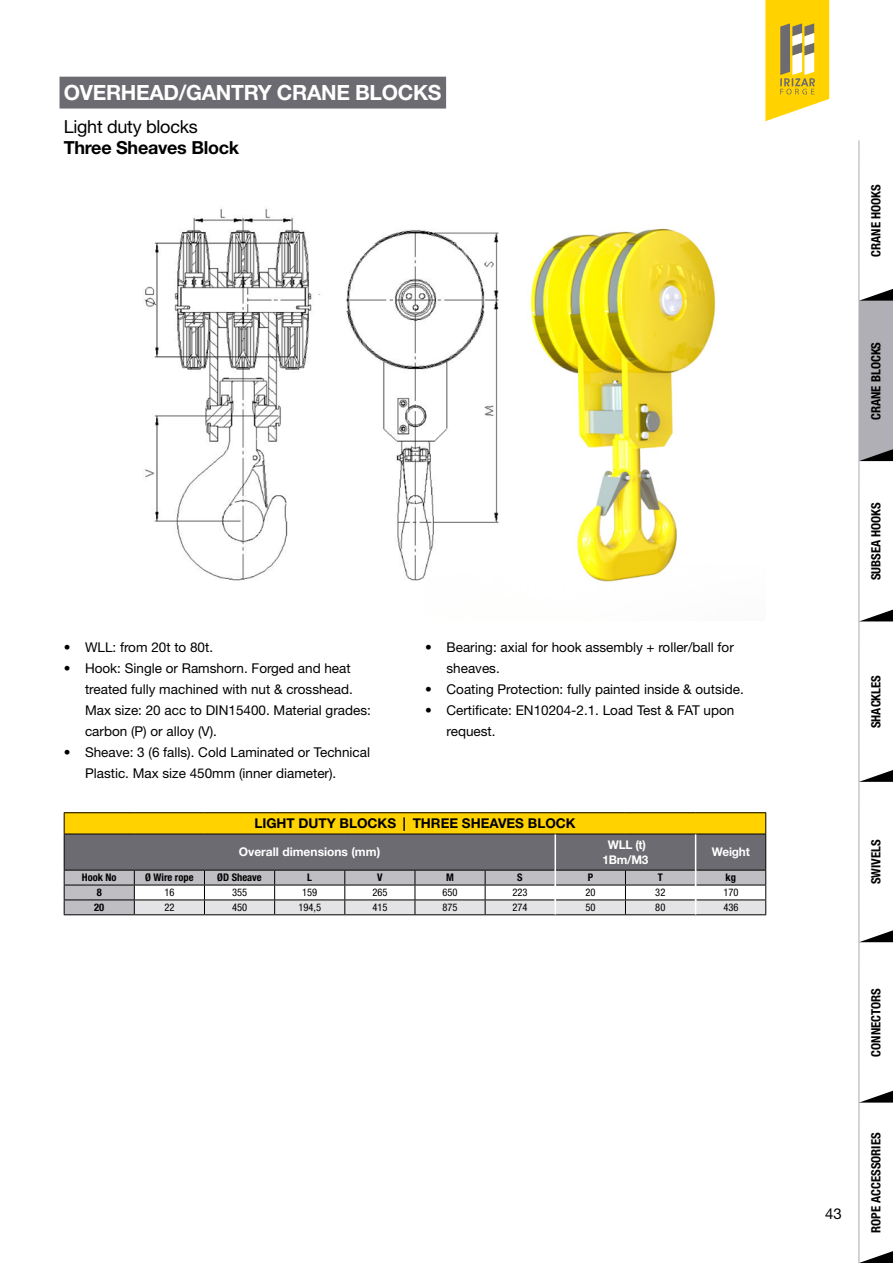
<style>
.page{position:relative;width:893px;height:1263px;background:#fff}
.page>*{position:absolute;margin:0;border:0;box-sizing:border-box;transform-origin:0 0}
.Product_Heading{font:700 21px "Helvetica Neue LT Std";letter-spacing:-.015em;color:#fff}
.Product_Subheading_B{font:700 18px "Helvetica Neue LT Std";letter-spacing:-.015em;color:#000}
.Product_Subheading{font:18px "Helvetica Neue LT Std";letter-spacing:-.015em;color:#000}
.t1{font:15px "Helvetica Neue LT Std";color:#000}
.Product_Body_Bullits{font:13.5px/21px "Helvetica Neue LT Std";color:#000}
.Product_Tabel_Headin{font:700 13.5px "Helvetica Neue LT Std";color:#000}
.t2{font:700 condensed 12.75px "Helvetica Neue LT Std";color:#000}
.Product_Tabel_Subhea{font:700 12px "Helvetica Neue LT Std";color:#fff}
.Product_Tabel_Body{font:condensed 10.5px "Helvetica Neue LT Std";color:#000}
.Product_Tabel_Body_B{font:700 condensed 10.5px "Helvetica Neue LT Std";color:#000}
</style>
<div class="page">
<div style="left:60px;top:77px;width:386px;height:32px;background:#6c6b71"></div>
<hr style="left:64px;top:812px;width:70px;height:1px;background:#000">
<hr style="left:134px;top:812px;width:70px;height:1px;background:#000">
<hr style="left:204px;top:812px;width:71px;height:1px;background:#000">
<hr style="left:275px;top:812px;width:70px;height:1px;background:#000">
<hr style="left:345px;top:812px;width:70px;height:1px;background:#000">
<hr style="left:415px;top:812px;width:70px;height:1px;background:#000">
<hr style="left:485px;top:812px;width:70px;height:1px;background:#000">
<hr style="left:555px;top:812px;width:70px;height:1px;background:#000">
<hr style="left:625px;top:812px;width:71px;height:1px;background:#000">
<hr style="left:696px;top:812px;width:70px;height:1px;background:#000">
<svg style="left:64px;top:813px;width:702px;height:102px;background:#b1a781"></svg>
<img style="left:144px;top:208px;width:281px;height:373px">
<img style="left:425px;top:228px;width:291px;height:354px">
<svg style="left:765px;top:0;width:64px;height:121px"></svg>
<svg style="left:860px;top:289px;width:33px;height:974px"></svg>
<hr style="left:859px;top:140px;width:1px;height:1123px;background:#afafb5">
<p class="Product_Heading" style="left:64px;top:80px;width:379px">OVERHEAD/GANTRY CRANE BLOCKS</p>
<p class="Product_Subheading" style="left:64px;top:116px;width:136px">Light duty blocks</p>
<p class="Product_Subheading_B" style="left:64px;top:136px;width:177px">Three Sheaves Block</p>
<p class="Product_Body_Bullits" style="left:64px;top:636px;width:151px">• WLL: from 20t to 80t.</p>
<p class="Product_Body_Bullits" style="left:85px;top:657px;width:287px;text-indent:-21px">• Hook: Single or Ramshorn. Forged and heat treated fully machined with nut &amp; crosshead.<br>Max size: 20 acc to DIN15400. Material grades: carbon (P) or alloy (V).</p>
<p class="Product_Body_Bullits" style="left:85px;top:741px;width:287px;text-indent:-21px">• Sheave: 3 (6 falls). Cold Laminated or Technical<br>Plastic. Max size 450mm (inner diameter).</p>
<p class="Product_Body_Bullits" style="left:446px;top:636px;width:289px;text-indent:-21px">• Bearing: axial for hook assembly + roller/ball for sheaves.</p>
<p class="Product_Body_Bullits" style="left:425px;top:678px;width:320px">• Coating Protection: fully painted inside &amp; outside.</p>
<p class="Product_Body_Bullits" style="left:446px;top:699px;width:289px;text-indent:-21px">• Certificate: EN10204-2.1. Load Test &amp; FAT upon request.</p>
<p class="Product_Tabel_Headin" style="left:254px;top:815px;width:323px">LIGHT DUTY BLOCKS | THREE SHEAVES BLOCK</p>
<p class="Product_Tabel_Subhea" style="left:239px;top:845px;width:143px">Overall dimensions (mm)</p>
<p class="Product_Tabel_Subhea" style="left:608px;top:837px;width:40px">WLL (t)</p>
<p class="Product_Tabel_Subhea" style="left:602px;top:852px;width:47px">1Bm/M3</p>
<p class="Product_Tabel_Subhea" style="left:712px;top:845px;width:40px">Weight</p>
<p class="Product_Tabel_Body_B" style="left:82px;top:871px;width:36px">Hook No</p>
<p class="Product_Tabel_Body_B" style="left:145px;top:871px;width:50px">Ø Wire rope</p>
<p class="Product_Tabel_Body_B" style="left:217px;top:871px;width:46px">ØD Sheave</p>
<p class="Product_Tabel_Body_B" style="left:307px;top:871px;width:6px">L</p>
<p class="Product_Tabel_Body_B" style="left:377px;top:871px;width:7px">V</p>
<p class="Product_Tabel_Body_B" style="left:446px;top:871px;width:9px">M</p>
<p class="Product_Tabel_Body_B" style="left:517px;top:871px;width:7px">S</p>
<p class="Product_Tabel_Body_B" style="left:588px;top:871px;width:7px">P</p>
<p class="Product_Tabel_Body_B" style="left:658px;top:871px;width:7px">T</p>
<p class="Product_Tabel_Body_B" style="left:726px;top:871px;width:12px">kg</p>
<p class="Product_Tabel_Body_B" style="left:97px;top:886px;width:7px">8</p>
<p class="Product_Tabel_Body" style="left:164px;top:886px;width:12px">16</p>
<p class="Product_Tabel_Body" style="left:232px;top:886px;width:17px">355</p>
<p class="Product_Tabel_Body" style="left:302px;top:886px;width:17px">159</p>
<p class="Product_Tabel_Body" style="left:372px;top:886px;width:17px">265</p>
<p class="Product_Tabel_Body" style="left:442px;top:886px;width:17px">650</p>
<p class="Product_Tabel_Body" style="left:512px;top:886px;width:17px">223</p>
<p class="Product_Tabel_Body" style="left:585px;top:886px;width:12px">20</p>
<p class="Product_Tabel_Body" style="left:655px;top:886px;width:12px">32</p>
<p class="Product_Tabel_Body" style="left:723px;top:886px;width:17px">170</p>
<p class="Product_Tabel_Body_B" style="left:94px;top:901px;width:12px">20</p>
<p class="Product_Tabel_Body" style="left:164px;top:901px;width:12px">22</p>
<p class="Product_Tabel_Body" style="left:232px;top:901px;width:17px">450</p>
<p class="Product_Tabel_Body" style="left:298px;top:901px;width:24px">194,5</p>
<p class="Product_Tabel_Body" style="left:372px;top:901px;width:17px">415</p>
<p class="Product_Tabel_Body" style="left:442px;top:901px;width:17px">875</p>
<p class="Product_Tabel_Body" style="left:512px;top:901px;width:17px">274</p>
<p class="Product_Tabel_Body" style="left:585px;top:901px;width:12px">50</p>
<p class="Product_Tabel_Body" style="left:655px;top:901px;width:12px">80</p>
<p class="Product_Tabel_Body" style="left:723px;top:901px;width:17px">436</p>
<p class="t2" style="left:868px;top:257px;width:74px;rotate:-90deg">CRANE HOOKS</p>
<p class="t2" style="left:868px;top:420px;width:79px;rotate:-90deg">CRANE BLOCKS</p>
<p class="t2" style="left:868px;top:580px;width:80px;rotate:-90deg">SUBSEA HOOKS</p>
<p class="t2" style="left:868px;top:728px;width:55px;rotate:-90deg">SHACKLES</p>
<p class="t2" style="left:868px;top:884px;width:46px;rotate:-90deg">SWIVELS</p>
<p class="t2" style="left:868px;top:1057px;width:70px;rotate:-90deg">CONNECTORS</p>
<p class="t1" style="left:825px;top:1204px;width:18px">43</p>
<p class="t2" style="left:868px;top:1233px;width:102px;rotate:-90deg">ROPE ACCESSORIES</p>
</div>
